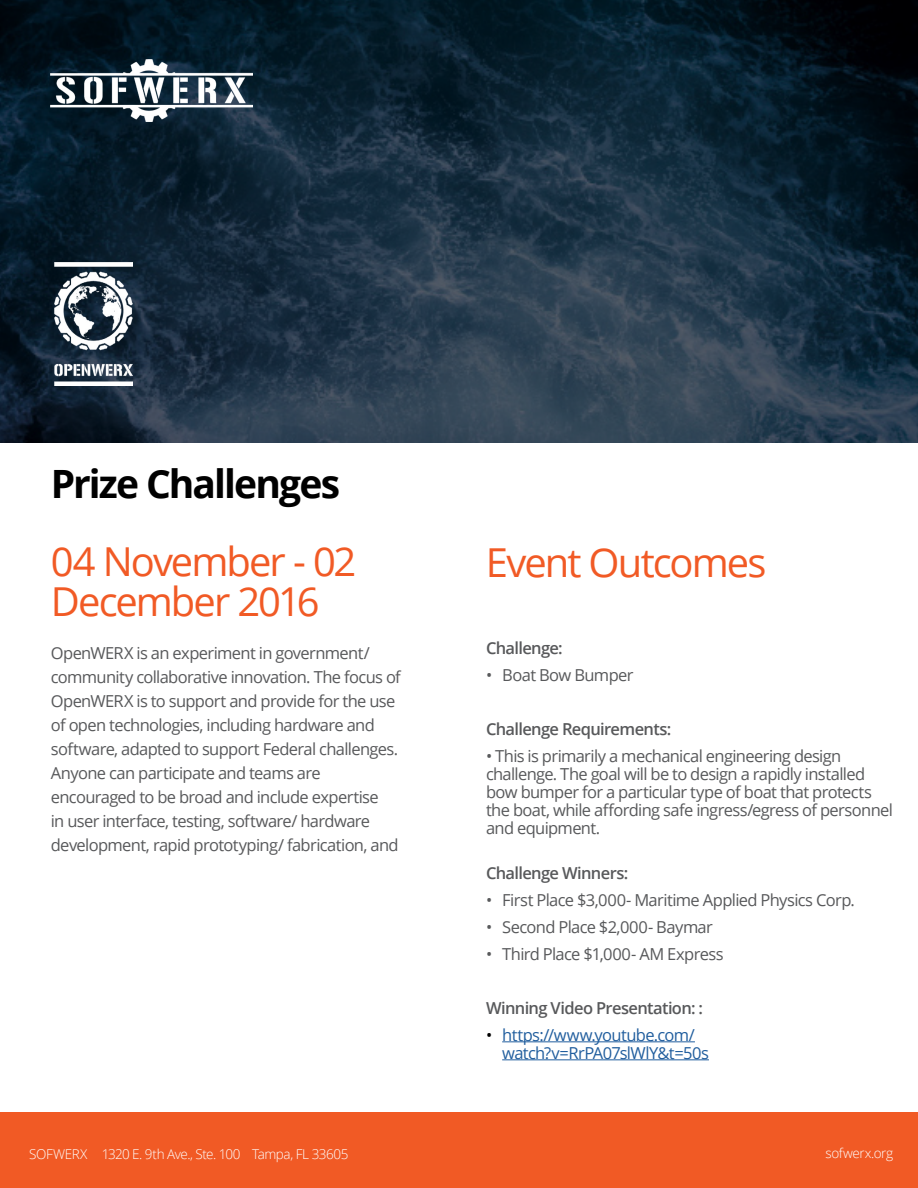
<style>
.page{position:relative;width:918px;height:1188px;background:#fff}
.page>*{position:absolute;margin:0;border:0;box-sizing:border-box;transform-origin:0 0}
.t1{font:39.9px/40.5px "Open Sans";letter-spacing:-.05em;color:#f15a25}
.t2{font:700 39px "Open Sans";letter-spacing:-.05em;color:#000}
.t3{font:16.5px/24px "Open Sans";letter-spacing:-.04em;color:#58595b}
.t4{font:600 16.5px "Open Sans";letter-spacing:-.04em;color:#58595b}
.t5{font:16.5px/18px "Open Sans";letter-spacing:-.035em;color:#215e9e}
.t6{font:300 13.5px "Open Sans";letter-spacing:-.03em;color:#fff}
.s1{color:#000}
</style>
<div class="page">
<svg style="left:0;top:0;width:918px;height:443px;background:#162b3a"></svg>
<div style="left:0;top:1112px;width:918px;height:76px;background:#f15a25"></div>
<hr style="left:502px;top:1041px;width:193px;height:1px;background:#215e9e">
<hr style="left:502px;top:1059px;width:207px;height:1px;background:#215e9e">
<img style="left:51px;top:59px;width:202px;height:63px">
<img style="left:54px;top:263px;width:78px;height:123px">
<h2 class="t2" style="left:51px;top:456px;width:291px">Prize Challenges</h2>
<h1 class="t1" style="left:51px;top:540px;width:307px">04 November - 02<br>December 2016</h1>
<h1 class="t1" style="left:486px;top:541px;width:282px">Event Outcomes</h1>
<p class="t3" style="left:51px;top:640px;width:352px">OpenWERX is an experiment in government/ community collaborative innovation. The focus of OpenWERX is to support and provide for the use of open technologies, including hardware and software, adapted to support Federal challenges.<br>Anyone can participate and teams are encouraged to be broad and include expertise<br>in user interface, testing, software/ hardware development, rapid prototyping/ fabrication, and</p>
<p class="t6" style="left:29px;top:1145px;width:321px">SOFWERX 1320 E. 9th Ave., Ste. 100 Tampa, FL 33605</p>
<p class="t4" style="left:486px;top:636px;width:78px">Challenge:</p>
<p class="t3" style="left:486px;top:662px;width:149px">• Boat Bow Bumper</p>
<p class="t4" style="left:486px;top:717px;width:187px">Challenge Requirements:</p>
<p class="t3" style="left:486px;top:746px;width:408px;line-height:18px">• This is primarily a mechanical engineering design challenge. The goal will be to design a rapidly installed bow bumper for a particular type of boat that protects the boat, while affording safe ingress/egress of personnel and equipment.</p>
<p class="t4" style="left:486px;top:861px;width:144px">Challenge Winners:</p>
<p class="t3" style="left:486px;top:887px;width:371px">• First Place $3,000- Maritime Applied Physics Corp.</p>
<p class="t3" style="left:486px;top:914px;width:228px">• Second Place $2,000- Baymar</p>
<p class="t3" style="left:486px;top:941px;width:239px">• Third Place $1,000- AM Express</p>
<p class="t4" style="left:486px;top:996px;width:219px">Winning Video Presentation: :</p>
<p class="t5" style="left:502px;top:1025px;width:208px;text-indent:-16px"><span class="s1">•</span> https://www.youtube.com/ watch?v=RrPA07slWlY&amp;t=50s</p>
<p class="t6" style="left:825px;top:1144px;width:69px">sofwerx.org</p>
</div>
